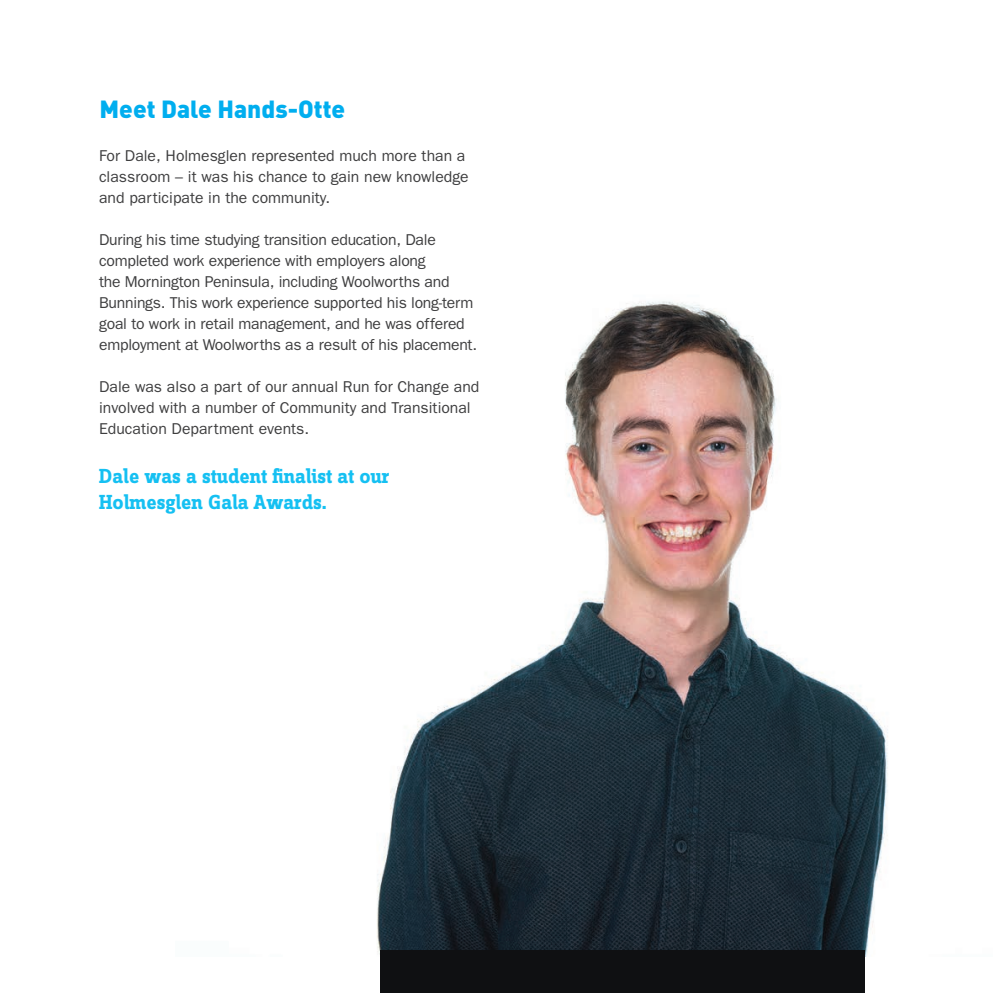
<style>
.page{position:relative;width:993px;height:993px;background:#fff}
.page>*{position:absolute;margin:0;border:0;box-sizing:border-box;transform-origin:0 0}
.t1{font:900 24.5px "DINOT";color:#00aeef}
.t2{font:700 21.18px/25.4px "Zine Slab Dis";color:#15c0f2}
.t3{font:15.75px/21px "Franklin Gothic";letter-spacing:-.015em;color:#3e3e3f}
</style>
<div class="page">
<img style="left:377px;top:301px;width:511px;height:655px">
<div style="left:380px;top:950px;width:484px;height:42px;background:#0f1012"></div>
<p class="t1" style="left:99px;top:93px;width:247px">Meet Dale Hands-Otte</p>
<p class="t3" style="left:99px;top:145px;width:371px">For Dale, Holmesglen represented much more than a classroom – it was his chance to gain new knowledge and participate in the community.</p>
<p class="t3" style="left:99px;top:229px;width:379px">During his time studying transition education, Dale completed work experience with employers along<br>the Mornington Peninsula, including Woolworths and Bunnings. This work experience supported his long-term goal to work in retail management, and he was offered employment at Woolworths as a result of his placement.</p>
<p class="t3" style="left:99px;top:376px;width:382px">Dale was also a part of our annual Run for Change and involved with a number of Community and Transitional<br>Education Department events.</p>
<p class="t2" style="left:99px;top:464px;width:291px">Dale was a student finalist at our<br>Holmesglen Gala Awards.</p>
</div>
